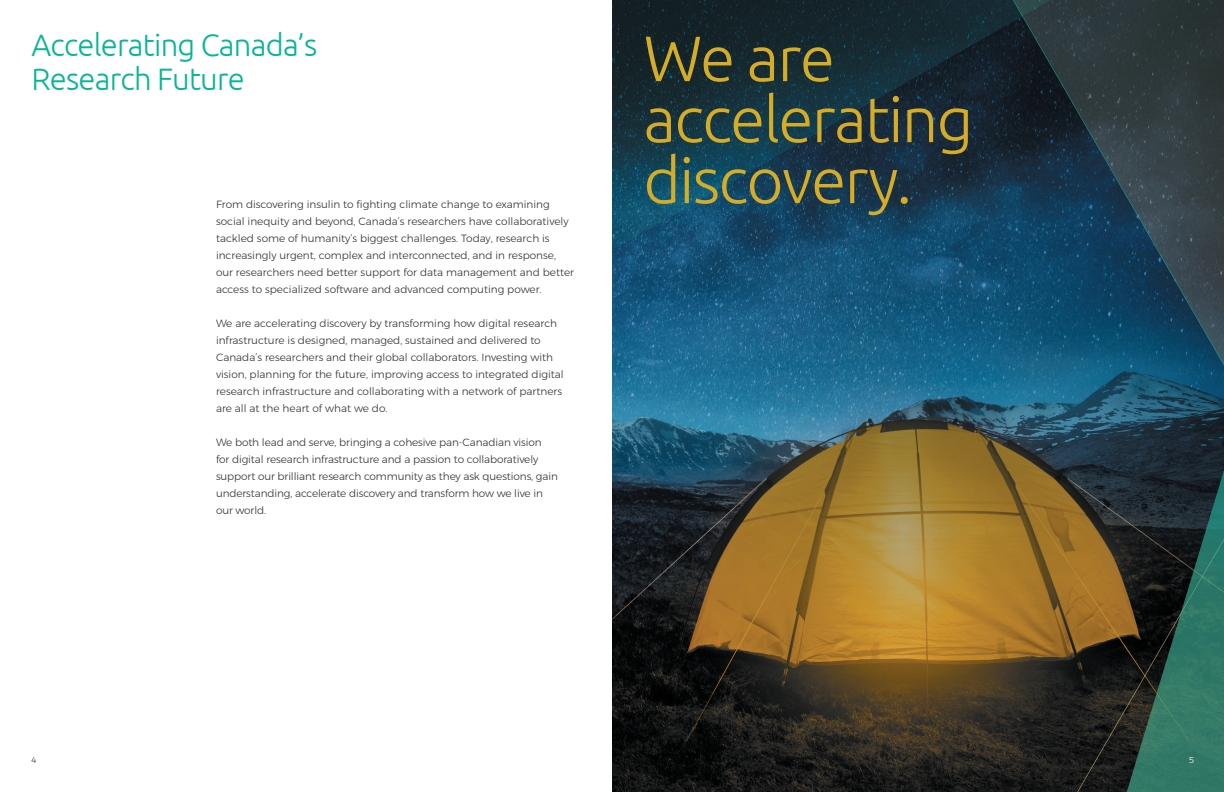
<style>
.page{position:relative;width:1224px;height:792px;background:#fff}
.page>*{position:absolute;margin:0;border:0;box-sizing:border-box;transform-origin:0 0}
.t1{font:300 64px/61px "Ubuntu";letter-spacing:-.025em;color:#d5ac28}
.t2{font:300 31px/34px "Ubuntu";letter-spacing:-.025em;color:#08b596}
.t3{font:300 10.5px/17px "Montserrat";color:#30322e}
.t4{font:300 8.5px "Montserrat";color:#30322e}
.t5{font:300 8.5px "Montserrat";color:#fff}
</style>
<div class="page">
<img style="left:612px;top:0;width:612px;height:792px">
<h2 class="t2" style="left:32px;top:27px;width:287px">Accelerating Canada’s<br>Research Future</h2>
<p class="t3" style="left:216px;top:196px;width:360px">From discovering insulin to fighting climate change to examining social inequity and beyond, Canada’s researchers have collaboratively tackled some of humanity’s biggest challenges. Today, research is increasingly urgent, complex and interconnected, and in response, our researchers need better support for data management and better access to specialized software and advanced computing power.</p>
<p class="t3" style="left:216px;top:315px;width:349px">We are accelerating discovery by transforming how digital research infrastructure is designed, managed, sustained and delivered to Canada’s researchers and their global collaborators. Investing with vision, planning for the future, improving access to integrated digital research infrastructure and collaborating with a network of partners are all at the heart of what we do.</p>
<p class="t3" style="left:216px;top:434px;width:343px">We both lead and serve, bringing a cohesive pan-Canadian vision<br>for digital research infrastructure and a passion to collaboratively support our brilliant research community as they ask questions, gain understanding, accelerate discovery and transform how we live in our world.</p>
<h1 class="t1" style="left:644px;top:26px;width:331px">We are accelerating discovery.</h1>
<p class="t4" style="left:32px;top:754px;width:6px">4</p>
<p class="t5" style="left:1189px;top:754px;width:7px">5</p>
</div>
